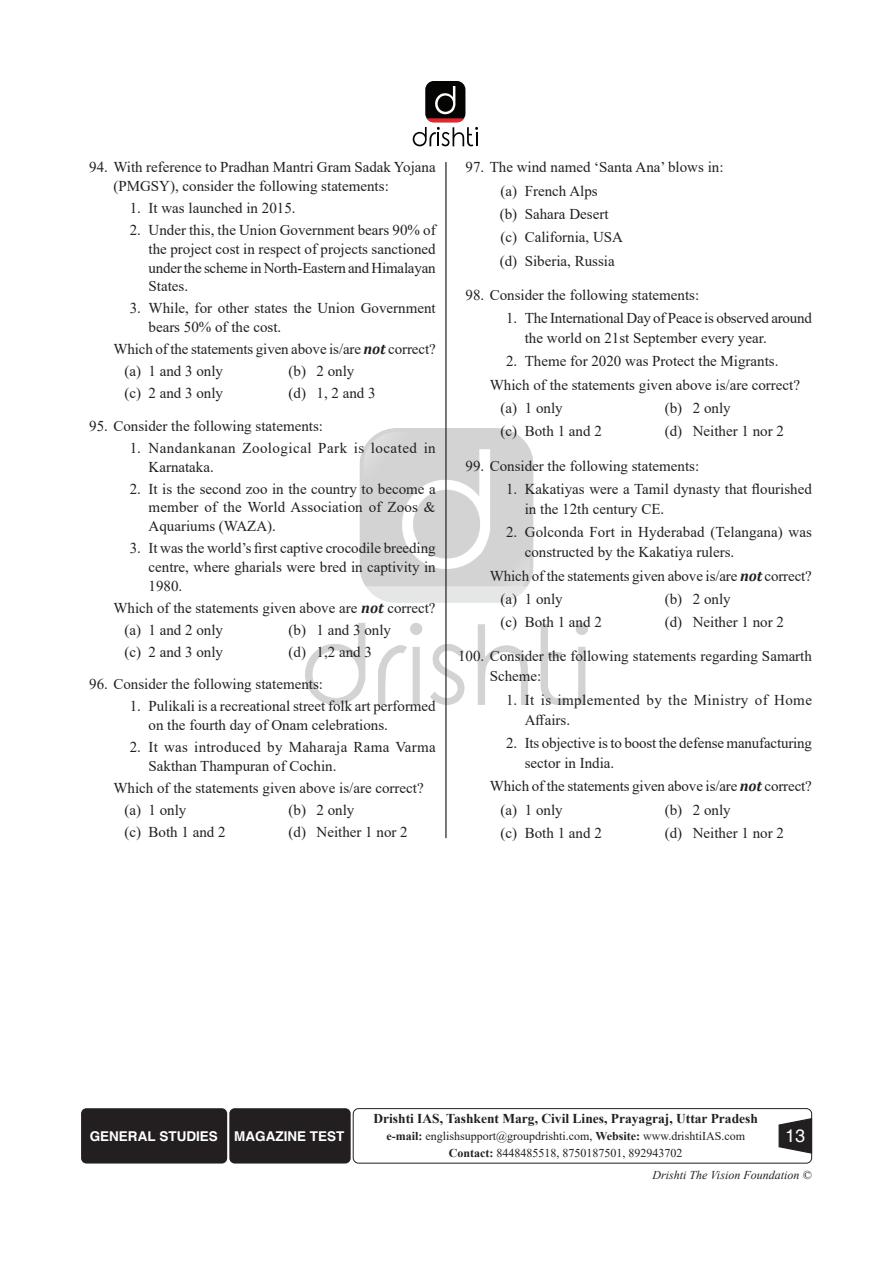
<style>
.page{position:relative;width:893px;height:1263px;background:#fff}
.page>*{position:absolute;margin:0;border:0;box-sizing:border-box;transform-origin:0 0}
.t1{font:18px "Helvetica";color:#fff}
.Options__1__2__3{font:15px/18.8px "Times New Roman";color:#231f20}
.Indent{font:15px "Times New Roman";letter-spacing:-.01em;color:#231f20}
.Options__1__2__3-2{font:15px/18.8px "Times New Roman";letter-spacing:.02em;color:#231f20}
.Options__1__2__3-3{font:15px/18.8px "Times New Roman";letter-spacing:.03em;color:#231f20}
.Options__1__2__3-4{font:15px/20.1px "Times New Roman";letter-spacing:.025em;color:#231f20}
.t2{font:700 13.5px "Times New Roman";color:#231f20}
.t3{font:700 13.5px "Helvetica";color:#fff}
.t4{font:12px/16.4px "Times New Roman";color:#231f20;text-align:center}
.t5{font:italic 12px "Times New Roman";color:#231f20}
.s1{font-family:"Cambria";font-weight:700;font-style:italic}
.s2{font-weight:700}
</style>
<div class="page">
<img style="left:305px;top:429px;width:283px;height:275px">
<div style="left:81px;top:1108px;width:146px;height:55px;background:#231f20;border-radius:5px"></div>
<div style="left:229px;top:1108px;width:122px;height:55px;background:#231f20;border-radius:5px"></div>
<div style="left:353px;top:1108px;width:459px;height:55px;border:1px solid #231f20;border-radius:5px"></div>
<svg style="left:778px;top:1117px;width:35px;height:37px"></svg>
<div style="left:425px;top:81px;width:40px;height:41px;background:#040503;border-radius:9px"></div>
<svg style="left:413px;top:86px;width:65px;height:60px"></svg>
<hr style="left:445px;top:162px;width:2px;height:676px;background:#231f20">
<p class="Options__1__2__3" style="left:113px;top:158px;width:324px;text-indent:-24px">94. With reference to Pradhan Mantri Gram Sadak Yojana (PMGSY), consider the following statements:</p>
<p class="Options__1__2__3" style="left:130px;top:198px;width:167px">1. It was launched in 2015.</p>
<p class="Options__1__2__3" style="left:148px;top:220px;width:289px;text-align:justify;text-indent:-19px">2. Under this, the Union Government bears 90% of the project cost in respect of projects sanctioned under the scheme in North-Eastern and Himalayan States.</p>
<p class="Options__1__2__3" style="left:148px;top:298px;width:289px;text-indent:-19px">3. While, for other states the Union Government bears 50% of the cost.</p>
<p class="Indent" style="left:113px;top:339px;width:324px">Which of the statements given above is/are <span class="s1">not</span> correct?</p>
<p class="Options__1__2__3" style="left:124px;top:361px;width:100px">(a) 1 and 3 only</p>
<p class="Options__1__2__3" style="left:289px;top:361px;width:67px">(b) 2 only</p>
<p class="Options__1__2__3" style="left:124px;top:383px;width:100px">(c) 2 and 3 only</p>
<p class="Options__1__2__3" style="left:289px;top:383px;width:89px">(d) 1, 2 and 3</p>
<p class="Options__1__2__3" style="left:89px;top:416px;width:235px">95. Consider the following statements:</p>
<p class="Options__1__2__3-3" style="left:148px;top:438px;width:289px;text-indent:-19px">1. Nandankanan Zoological Park is located in<br>Karnataka.</p>
<p class="Options__1__2__3" style="left:148px;top:479px;width:289px;text-align:justify;text-indent:-19px">2. It is the second zoo in the country to become a member of the World Association of Zoos &amp; Aquariums (WAZA).</p>
<p class="Options__1__2__3" style="left:148px;top:538px;width:289px;text-align:justify;text-indent:-19px">3. It was the world’s first captive crocodile breeding centre, where gharials were bred in captivity in 1980.</p>
<p class="Indent" style="left:113px;top:597px;width:324px">Which of the statements given above are <span class="s1">not</span> correct?</p>
<p class="Options__1__2__3" style="left:124px;top:620px;width:100px">(a) 1 and 2 only</p>
<p class="Options__1__2__3" style="left:289px;top:620px;width:104px">(b) 1 and 3 only</p>
<p class="Options__1__2__3" style="left:124px;top:642px;width:100px">(c) 2 and 3 only</p>
<p class="Options__1__2__3" style="left:289px;top:642px;width:85px">(d) 1,2 and 3</p>
<p class="Options__1__2__3" style="left:89px;top:674px;width:235px">96. Consider the following statements:</p>
<p class="Options__1__2__3" style="left:148px;top:696px;width:289px;text-indent:-19px">1. Pulikali is a recreational street folk art performed on the fourth day of Onam celebrations.</p>
<p class="Options__1__2__3-2" style="left:148px;top:737px;width:289px;text-indent:-19px">2. It was introduced by Maharaja Rama Varma<br>Sakthan Thampuran of Cochin.</p>
<p class="Indent" style="left:113px;top:777px;width:312px">Which of the statements given above is/are correct?</p>
<p class="Options__1__2__3" style="left:124px;top:800px;width:64px">(a) 1 only</p>
<p class="Options__1__2__3" style="left:289px;top:800px;width:67px">(b) 2 only</p>
<p class="Options__1__2__3" style="left:124px;top:822px;width:103px">(c) Both 1 and 2</p>
<p class="Options__1__2__3" style="left:289px;top:822px;width:121px">(d) Neither 1 nor 2</p>
<p class="Options__1__2__3" style="left:466px;top:158px;width:259px">97. The wind named ‘Santa Ana’ blows in:</p>
<p class="Options__1__2__3" style="left:501px;top:181px;width:99px">(a) French Alps</p>
<p class="Options__1__2__3" style="left:500px;top:204px;width:110px">(b) Sahara Desert</p>
<p class="Options__1__2__3" style="left:501px;top:227px;width:124px">(c) California, USA</p>
<p class="Options__1__2__3" style="left:500px;top:251px;width:116px">(d) Siberia, Russia</p>
<p class="Options__1__2__3" style="left:466px;top:285px;width:235px">98. Consider the following statements:</p>
<p class="Options__1__2__3" style="left:525px;top:307px;width:289px;line-height:20.1px;text-indent:-19px">1. The International Day of Peace is observed around the world on 21st September every year.</p>
<p class="Options__1__2__3" style="left:506px;top:352px;width:274px">2. Theme for 2020 was Protect the Migrants.</p>
<p class="Indent" style="left:490px;top:374px;width:312px">Which of the statements given above is/are correct?</p>
<p class="Options__1__2__3" style="left:501px;top:398px;width:64px">(a) 1 only</p>
<p class="Options__1__2__3" style="left:665px;top:398px;width:67px">(b) 2 only</p>
<p class="Options__1__2__3" style="left:501px;top:421px;width:103px">(c) Both 1 and 2</p>
<p class="Options__1__2__3" style="left:665px;top:421px;width:121px">(d) Neither 1 nor 2</p>
<p class="Options__1__2__3" style="left:466px;top:456px;width:235px">99. Consider the following statements:</p>
<p class="Options__1__2__3" style="left:525px;top:478px;width:289px;line-height:20.1px;text-indent:-19px">1. Kakatiyas were a Tamil dynasty that flourished in the 12th century CE.</p>
<p class="Options__1__2__3" style="left:525px;top:522px;width:289px;line-height:20.1px;text-indent:-19px">2. Golconda Fort in Hyderabad (Telangana) was constructed by the Kakatiya rulers.</p>
<p class="Indent" style="left:490px;top:565px;width:324px">Which of the statements given above is/are <span class="s1">not</span> correct?</p>
<p class="Options__1__2__3" style="left:501px;top:589px;width:64px">(a) 1 only</p>
<p class="Options__1__2__3" style="left:665px;top:589px;width:67px">(b) 2 only</p>
<p class="Options__1__2__3" style="left:501px;top:612px;width:103px">(c) Both 1 and 2</p>
<p class="Options__1__2__3" style="left:665px;top:612px;width:121px">(d) Neither 1 nor 2</p>
<p class="Options__1__2__3" style="left:490px;top:646px;width:324px;line-height:20.1px;text-indent:-32px">100. Consider the following statements regarding Samarth<br>Scheme:</p>
<p class="Options__1__2__3-4" style="left:525px;top:689px;width:289px;text-indent:-19px">1. It is implemented by the Ministry of Home<br>Affairs.</p>
<p class="Options__1__2__3" style="left:525px;top:732px;width:289px;line-height:20.1px;text-indent:-19px">2. Its objective is to boost the defense manufacturing sector in India.</p>
<p class="Indent" style="left:490px;top:776px;width:324px">Which of the statements given above is/are <span class="s1">not</span> correct?</p>
<p class="Options__1__2__3" style="left:501px;top:800px;width:64px">(a) 1 only</p>
<p class="Options__1__2__3" style="left:665px;top:800px;width:67px">(b) 2 only</p>
<p class="Options__1__2__3" style="left:501px;top:823px;width:103px">(c) Both 1 and 2</p>
<p class="Options__1__2__3" style="left:665px;top:823px;width:121px">(d) Neither 1 nor 2</p>
<p class="t3" style="left:90px;top:1128px;width:256px">GENERAL STUDIES MAGAZINE TEST</p>
<p class="t2" style="left:373px;top:1108px;width:386px">Drishti IAS, Tashkent Marg, Civil Lines, Prayagraj, Uttar Pradesh</p>
<p class="t4" style="left:386px;top:1128px;width:360px"><span class="s2">e-mail:</span> englishsupport@groupdrishti.com, <span class="s2">Website:</span> www.drishtiIAS.com<br><span class="s2">Contact:</span> 8448485518, 8750187501, 892943702</p>
<p class="t1" style="left:785px;top:1125px;width:22px">13</p>
<p class="t5" style="left:652px;top:1167px;width:160px">Drishti The Vision Foundation ©</p>
</div>
